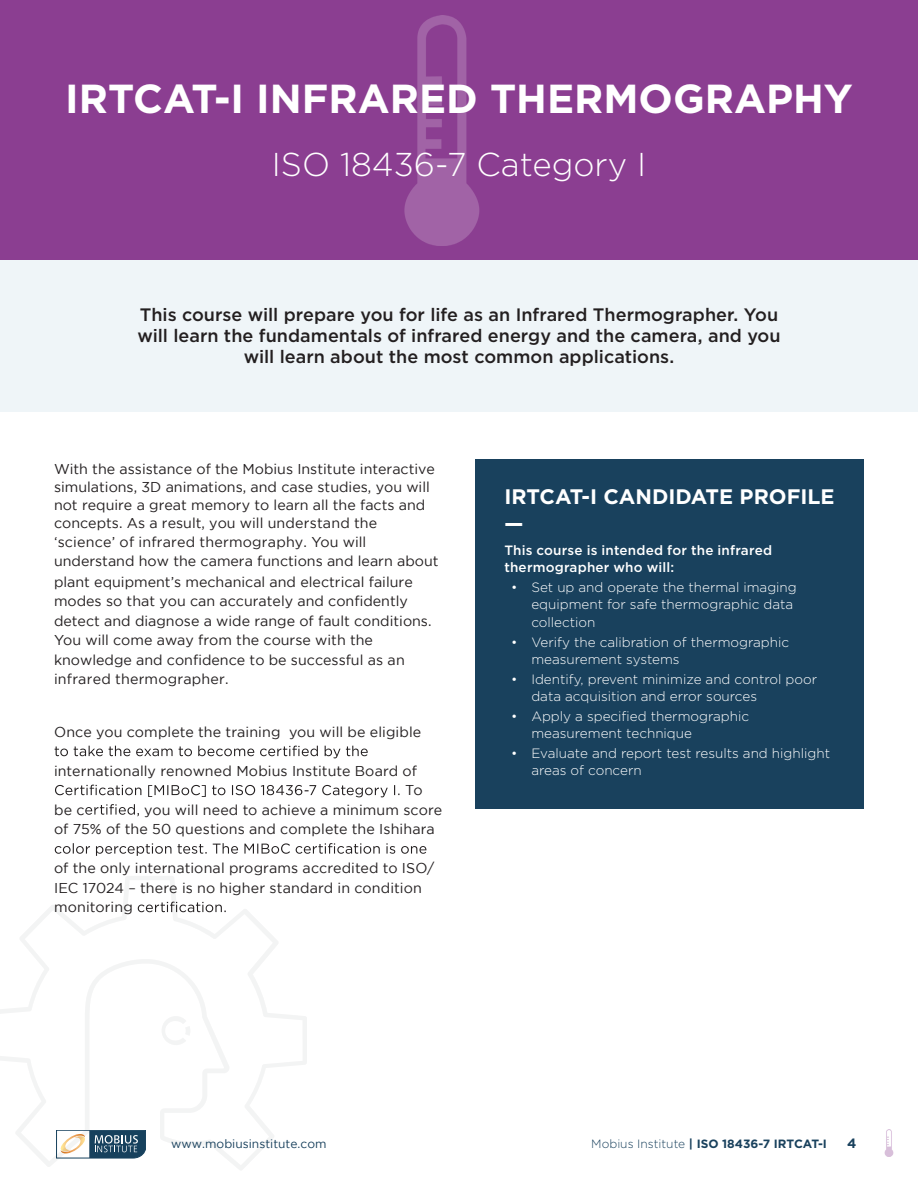
<style>
.page{position:relative;width:918px;height:1188px;background:#fff}
.page>*{position:absolute;margin:0;border:0;box-sizing:border-box;transform-origin:0 0}
.t1{font:700 40.5px "Gotham";color:#fff}
.t2{font:300 33px "Gotham";color:#fff}
.t3{font:700 21px/27px "Gotham";color:#fff}
.t4{font:500 18px/21px "Gotham";color:#231f20;text-align:center}
.t5{font:14.25px/19px "Gotham";color:#231f20}
.t6{font:300 13.5px/17.2px "Gotham";color:#fff}
.t7{font:500 13.5px/17.2px "Gotham";letter-spacing:.01em;color:#fff}
.t8{font:700 13.5px "Gotham";color:#19415d}
.t9{font:700 12px "Gotham";color:#19415d}
.t10{font:12px "Gotham";color:#19415d}
.s1{font-weight:300}
</style>
<div class="page">
<div style="left:0;top:0;width:918px;height:260px;background:#8b3e91"></div>
<img style="left:404px;top:15px;width:76px;height:231px">
<div style="left:0;top:260px;width:918px;height:151px;background:#eff5f8"></div>
<img style="left:884px;top:1130px;width:10px;height:27px">
<div style="left:476px;top:459px;width:388px;height:350px;background:#19415d"></div>
<svg style="left:55px;top:746px;width:313px;height:12px"></svg>
<svg style="left:55px;top:785px;width:345px;height:12px"></svg>
<svg style="left:85px;top:804px;width:54px;height:12px"></svg>
<svg style="left:55px;top:843px;width:371px;height:13px"></svg>
<svg style="left:0;top:876px;width:307px;height:294px"></svg>
<svg style="left:162px;top:1016px;width:28px;height:29px"></svg>
<h1 class="t1" style="left:65px;top:72px;width:789px">IRTCAT-I INFRARED THERMOGRAPHY</h1>
<h2 class="t2" style="left:272px;top:143px;width:376px">ISO 18436-7 Category I</h2>
<p class="t4" style="left:137px;top:304px;width:645px">This course will prepare you for life as an Infrared Thermographer. You will learn the fundamentals of infrared energy and the camera, and you will learn about the most common applications.</p>
<p class="t5" style="left:54px;top:459px;width:386px">With the assistance of the Mobius Institute interactive simulations, 3D animations, and case studies, you will not require a great memory to learn all the facts and concepts. As a result, you will understand the ‘science’ of infrared thermography. You will understand how the camera functions and learn about plant equipment’s mechanical and electrical failure modes so that you can accurately and confidently detect and diagnose a wide range of fault conditions.<br>You will come away from the course with the knowledge and confidence to be successful as an infrared thermographer.</p>
<p class="t5" style="left:54px;top:722px;width:369px">Once you complete the training you will be eligible</p>
<p class="t5" style="left:54px;top:761px;width:364px">internationally renowned Mobius Institute Board of</p>
<p class="t5" style="left:405px;top:780px;width:19px">To</p>
<p class="t5" style="left:54px;top:800px;width:32px">be c</p>
<p class="t5" style="left:54px;top:800px;width:390px;line-height:19.5px;text-indent:90px">you will need to achieve a minimum score of 75% of the 50 questions and complete the Ishihara</p>
<p class="t5" style="left:54px;top:858px;width:382px;line-height:19.5px">of the only international programs accredited to ISO/<br>IEC 17024 – there is no higher standard in condition monitoring</p>
<h3 class="t3" style="left:504px;top:483px;width:332px">IRTCAT-I CANDIDATE PROFILE —</h3>
<p class="t7" style="left:504px;top:541px;width:269px">This course is intended for the infrared thermographer who will:</p>
<p class="t6" style="left:531px;top:578px;width:267px;text-indent:-20px">• Set up and operate the thermal imaging equipment for safe thermographic data collection</p>
<p class="t6" style="left:531px;top:633px;width:259px;text-indent:-20px">• Verify the calibration of thermographic measurement systems</p>
<p class="t6" style="left:531px;top:670px;width:287px;text-indent:-20px">• Identify, prevent minimize and control poor data acquisition and error sources</p>
<p class="t6" style="left:531px;top:707px;width:219px;text-indent:-20px">• Apply a specified thermographic measurement technique</p>
<p class="t6" style="left:531px;top:744px;width:300px;text-indent:-20px">• Evaluate and report test results and highlight areas of concern</p>
<p class="t10" style="left:171px;top:1137px;width:157px">www.mobiusinstitute.com</p>
<p class="t9" style="left:591px;top:1136px;width:237px"><span class="s1">Mobius Institute</span> | ISO 18436-7 IRTCAT-I</p>
<p class="t8" style="left:847px;top:1135px;width:11px">4</p>
</div>
